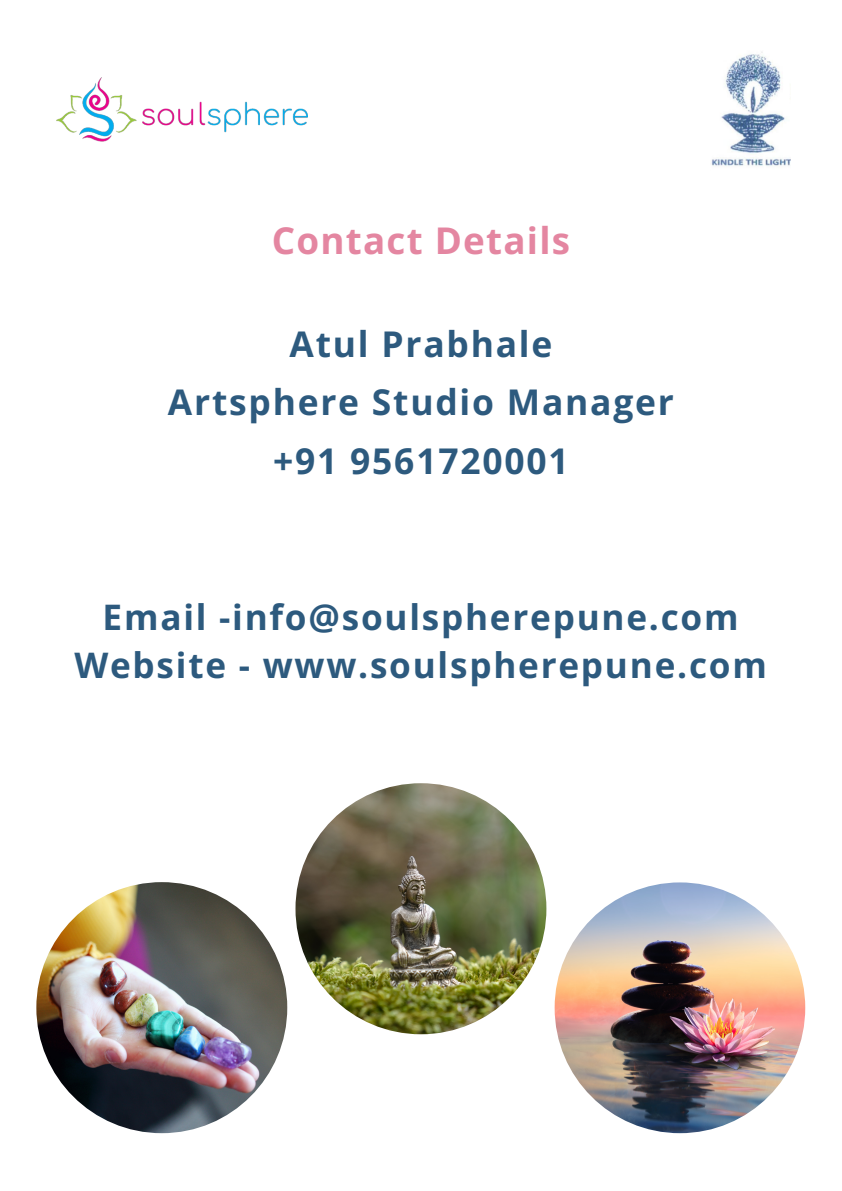
<style>
.page{position:relative;width:842px;height:1191px;background:#fff}
.page>*{position:absolute;margin:0;border:0;box-sizing:border-box;transform-origin:0 0}
.t1{font:700 36.8px "Open Sans";letter-spacing:.035em;color:#e486a1}
.t2{font:700 35.4px/58.5px "Open Sans";letter-spacing:.05em;color:#2d5a7e;text-align:center}
.t3{font:700 35.1px/48.8px "Open Sans";letter-spacing:.05em;color:#2d5a7e;text-align:center}
</style>
<div class="page">
<img style="left:56px;top:78px;width:251px;height:64px">
<img style="left:711px;top:52px;width:80px;height:114px">
<img style="left:295px;top:783px;width:251px;height:251px;border-radius:50%">
<img style="left:555px;top:882px;width:250px;height:250px;border-radius:50%">
<img style="left:36px;top:882px;width:251px;height:250px;border-radius:50%">
<p class="t1" style="left:272px;top:214px;width:300px">Contact Details</p>
<p class="t2" style="left:168px;top:313px;width:507px">Atul Prabhale<br>Artsphere Studio Manager +91 9561720001</p>
<p class="t3" style="left:74px;top:591px;width:694px">Email -info@soulspherepune.com<br>Website - www.soulspherepune.com</p>
</div>
